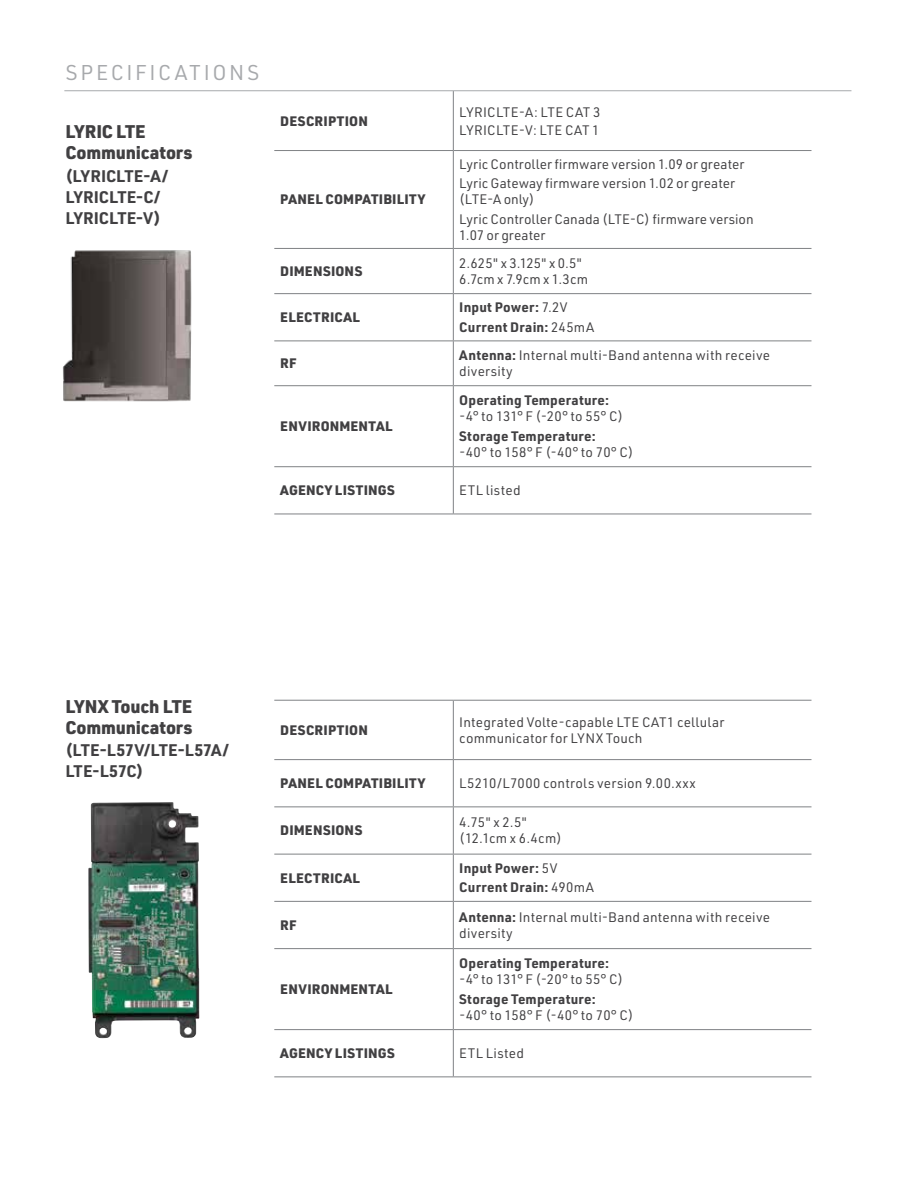
<style>
.page{position:relative;width:918px;height:1188px;background:#fff}
.page>*{position:absolute;margin:0;border:0;box-sizing:border-box;transform-origin:0 0}
.t1{font:21px "URWDIN";letter-spacing:.12em;color:#a7a9ac}
.t2{font:900 18px/21px "URWDIN";letter-spacing:-.01em;color:#414042}
.t3{font:700 16.5px/21px "URWDIN";color:#414042}
.t4{font:13.5px/16.2px "URWDIN";letter-spacing:.015em;color:#414042}
.t5{font:900 13.5px "URWDIN";letter-spacing:.02em;color:#414042}
.t6{font:700 13.5px/19.2px "URWDIN";letter-spacing:.01em;color:#414042}
.s1{font-weight:400}
.s2{font-weight:700}
</style>
<div class="page">
<hr style="left:64px;top:90px;width:787px;height:1px;background:#a7a9ac">
<img style="left:62px;top:250px;width:130px;height:152px">
<hr style="left:274px;top:466px;width:179px;height:1px;background:#808285">
<hr style="left:453px;top:466px;width:359px;height:1px;background:#808285">
<hr style="left:274px;top:150px;width:179px;height:1px;background:#808285">
<hr style="left:453px;top:150px;width:359px;height:1px;background:#808285">
<hr style="left:274px;top:248px;width:179px;height:1px;background:#808285">
<hr style="left:453px;top:248px;width:359px;height:1px;background:#808285">
<hr style="left:274px;top:293px;width:179px;height:1px;background:#808285">
<hr style="left:453px;top:293px;width:359px;height:1px;background:#808285">
<hr style="left:274px;top:341px;width:179px;height:1px;background:#808285">
<hr style="left:453px;top:341px;width:359px;height:1px;background:#808285">
<hr style="left:274px;top:385px;width:179px;height:1px;background:#808285">
<hr style="left:453px;top:385px;width:359px;height:1px;background:#808285">
<hr style="left:453px;top:91px;width:1px;height:59px;background:#808285">
<hr style="left:453px;top:151px;width:1px;height:97px;background:#808285">
<hr style="left:453px;top:249px;width:1px;height:44px;background:#808285">
<hr style="left:453px;top:294px;width:1px;height:47px;background:#808285">
<hr style="left:453px;top:341px;width:1px;height:44px;background:#808285">
<hr style="left:453px;top:386px;width:1px;height:80px;background:#808285">
<hr style="left:453px;top:467px;width:1px;height:47px;background:#808285">
<hr style="left:274px;top:514px;width:179px;height:1px;background:#808285">
<hr style="left:453px;top:514px;width:359px;height:1px;background:#808285">
<img style="left:88px;top:802px;width:111px;height:236px">
<hr style="left:274px;top:1029px;width:179px;height:1px;background:#808285">
<hr style="left:453px;top:1029px;width:359px;height:1px;background:#808285">
<hr style="left:274px;top:759px;width:179px;height:1px;background:#808285">
<hr style="left:453px;top:759px;width:359px;height:1px;background:#808285">
<hr style="left:274px;top:806px;width:179px;height:1px;background:#808285">
<hr style="left:453px;top:806px;width:359px;height:1px;background:#808285">
<hr style="left:274px;top:854px;width:179px;height:1px;background:#808285">
<hr style="left:453px;top:854px;width:359px;height:1px;background:#808285">
<hr style="left:274px;top:901px;width:179px;height:1px;background:#808285">
<hr style="left:453px;top:901px;width:359px;height:1px;background:#808285">
<hr style="left:274px;top:948px;width:179px;height:1px;background:#808285">
<hr style="left:453px;top:948px;width:359px;height:1px;background:#808285">
<hr style="left:453px;top:701px;width:1px;height:58px;background:#808285">
<hr style="left:453px;top:760px;width:1px;height:46px;background:#808285">
<hr style="left:453px;top:807px;width:1px;height:47px;background:#808285">
<hr style="left:453px;top:854px;width:1px;height:47px;background:#808285">
<hr style="left:453px;top:902px;width:1px;height:46px;background:#808285">
<hr style="left:453px;top:949px;width:1px;height:80px;background:#808285">
<hr style="left:453px;top:1030px;width:1px;height:46px;background:#808285">
<hr style="left:274px;top:1076px;width:179px;height:1px;background:#808285">
<hr style="left:453px;top:1076px;width:359px;height:1px;background:#808285">
<hr style="left:274px;top:700px;width:179px;height:1px;background:#808285">
<hr style="left:453px;top:700px;width:359px;height:1px;background:#808285">
<h1 class="t1" style="left:65px;top:59px;width:195px">SPECIFICATIONS</h1>
<h2 class="t2" style="left:65px;top:120px;width:129px">LYRIC LTE<br>Communicators</h2>
<p class="t3" style="left:65px;top:165px;width:104px">(LYRICLTE-A/<br>LYRICLTE-C/<br>LYRICLTE-V)</p>
<p class="t5" style="left:280px;top:111px;width:89px">DESCRIPTION</p>
<p class="t4" style="left:459px;top:103px;width:143px;line-height:17.7px">LYRICLTE-A: LTE CAT 3<br>LYRICLTE-V: LTE CAT 1</p>
<p class="t5" style="left:280px;top:190px;width:146px">PANEL COMPATIBILITY</p>
<p class="t4" style="left:459px;top:154px;width:287px;line-height:19.2px">Lyric Controller firmware version 1.09 or greater<br>Lyric Gateway firmware version 1.02 or greater</p>
<p class="t4" style="left:459px;top:189px;width:296px;line-height:19.2px">(LTE-A only)<br>Lyric Controller Canada (LTE-C) firmware version</p>
<p class="t4" style="left:459px;top:226px;width:88px">1.07 or greater</p>
<p class="t5" style="left:280px;top:262px;width:84px">DIMENSIONS</p>
<p class="t4" style="left:459px;top:254px;width:130px">2.625" x 3.125" x 0.5"<br>6.7cm x 7.9cm x 1.3cm</p>
<p class="t5" style="left:280px;top:308px;width:81px">ELECTRICAL</p>
<p class="t6" style="left:459px;top:297px;width:136px">Input Power: <span class="s1">7.2V<br></span>Current Drain: <span class="s1">245mA</span></p>
<p class="t5" style="left:280px;top:354px;width:18px">RF</p>
<p class="t4" style="left:459px;top:347px;width:312px"><span class="s2">Antenna:</span> Internal multi-Band antenna with receive diversity</p>
<p class="t5" style="left:280px;top:417px;width:114px">ENVIRONMENTAL</p>
<p class="t6" style="left:459px;top:390px;width:151px">Operating Temperature:</p>
<p class="t4" style="left:459px;top:408px;width:165px">-4° to 131° F (-20° to 55° C)</p>
<p class="t6" style="left:459px;top:426px;width:138px">Storage Temperature:</p>
<p class="t4" style="left:459px;top:444px;width:176px">-40° to 158° F (-40° to 70° C)</p>
<p class="t5" style="left:280px;top:481px;width:116px">AGENCY LISTINGS</p>
<p class="t4" style="left:459px;top:482px;width:63px">ETL listed</p>
<h2 class="t2" style="left:65px;top:695px;width:129px">LYNX Touch LTE<br>Communicators</h2>
<p class="t3" style="left:65px;top:739px;width:165px">(LTE-L57V/LTE-L57A/<br>LTE-L57C)</p>
<p class="t5" style="left:280px;top:720px;width:89px">DESCRIPTION</p>
<p class="t4" style="left:459px;top:713px;width:267px">Integrated Volte-capable LTE CAT1 cellular communicator for LYNX Touch</p>
<p class="t5" style="left:280px;top:774px;width:146px">PANEL COMPATIBILITY</p>
<p class="t4" style="left:459px;top:775px;width:238px">L5210/L7000 controls version 9.00.xxx</p>
<p class="t5" style="left:280px;top:821px;width:84px">DIMENSIONS</p>
<p class="t4" style="left:459px;top:814px;width:104px">4.75" x 2.5" (12.1cm x 6.4cm)</p>
<p class="t5" style="left:280px;top:868px;width:81px">ELECTRICAL</p>
<p class="t6" style="left:459px;top:858px;width:136px">Input Power: <span class="s1">5V<br></span>Current Drain: <span class="s1">490mA</span></p>
<p class="t5" style="left:280px;top:916px;width:18px">RF</p>
<p class="t4" style="left:459px;top:908px;width:312px"><span class="s2">Antenna:</span> Internal multi-Band antenna with receive diversity</p>
<p class="t5" style="left:280px;top:980px;width:114px">ENVIRONMENTAL</p>
<p class="t6" style="left:459px;top:953px;width:151px">Operating Temperature:</p>
<p class="t4" style="left:459px;top:971px;width:165px">-4° to 131° F (-20° to 55° C)</p>
<p class="t6" style="left:459px;top:989px;width:138px">Storage Temperature:</p>
<p class="t4" style="left:459px;top:1006px;width:176px">-40° to 158° F (-40° to 70° C)</p>
<p class="t5" style="left:280px;top:1044px;width:116px">AGENCY LISTINGS</p>
<p class="t4" style="left:459px;top:1045px;width:66px">ETL Listed</p>
</div>
